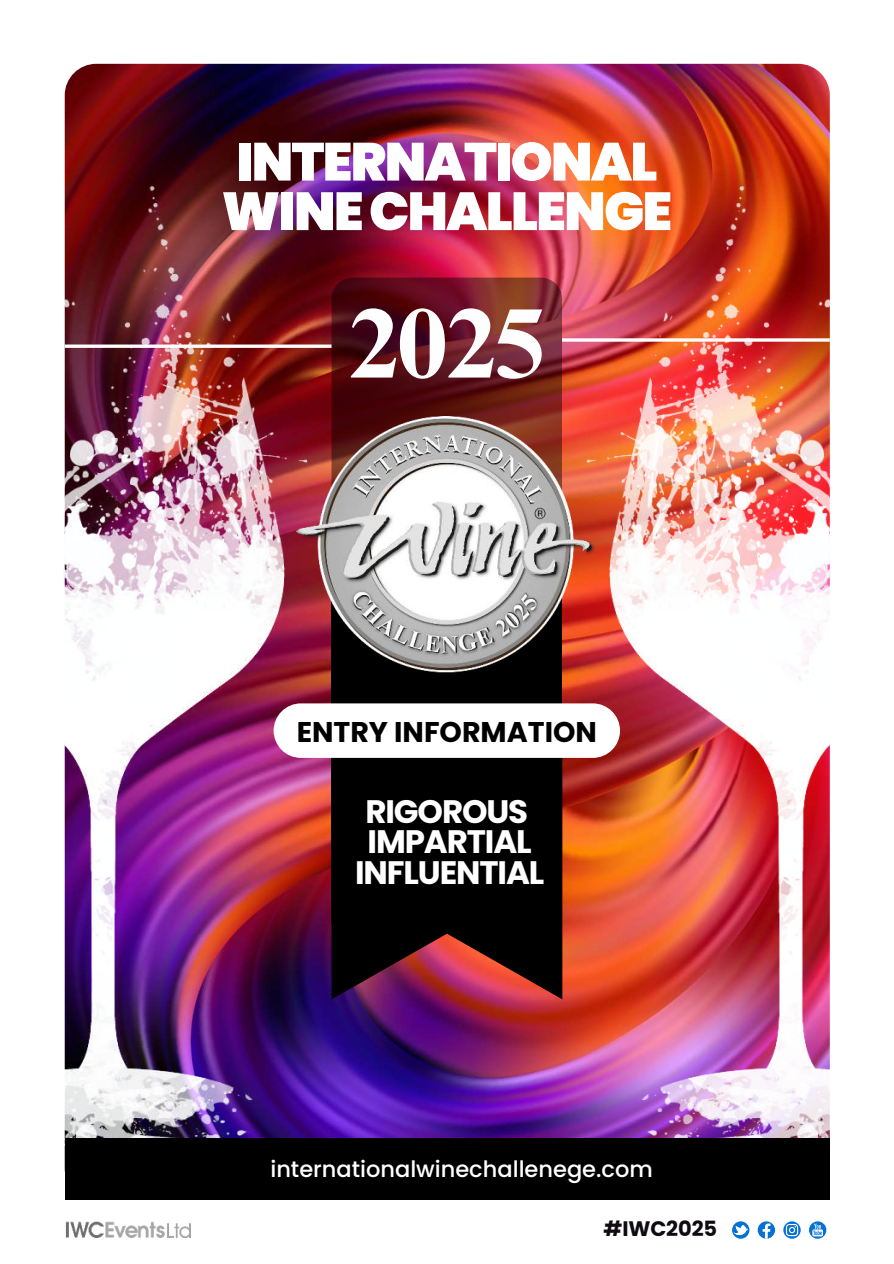
<style>
.page{position:relative;width:894px;height:1264px;background:#fff}
.page>*{position:absolute;margin:0;border:0;box-sizing:border-box;transform-origin:0 0}
.t1{font:700 99px "Times NRMT Pro";color:#fefefe}
.t2{font:900 53.55px/49.5px "Poppins";letter-spacing:-.035em;color:#fff}
.t3{font:700 32.55px/30.5px "Poppins";letter-spacing:-.035em;color:#fff;text-align:center}
.t4{font:700 28.5px "Poppins";color:#000}
.t5{font:500 22.5px "Poppins";color:#fff}
.t6{font:700 21px "Poppins";letter-spacing:-.005em;color:#100b13}
</style>
<div class="page">
<img style="left:65px;top:64px;width:764px;height:1135px;border-radius:32px">
<svg style="left:331px;top:923px;width:231px;height:76px;background:#4e1622"></svg>
<div style="left:331px;top:508px;width:231px;height:415px;background:#000"></div>
<svg style="left:331px;top:277px;width:231px;height:288px;background:#60151c"></svg>
<img style="left:64px;top:186px;width:244px;height:972px">
<img style="left:586px;top:186px;width:243px;height:951px">
<div style="left:65px;top:1137px;width:764px;height:62px;background:#000"></div>
<img style="left:296px;top:416px;width:300px;height:256px">
<svg style="left:65px;top:344px;width:266px;height:4px"></svg>
<svg style="left:562px;top:338px;width:267px;height:4px"></svg>
<div style="left:273px;top:703px;width:347px;height:55px;background:#fff;border-radius:27px"></div>
<svg style="left:731px;top:1221px;width:18px;height:17px"></svg>
<svg style="left:733px;top:1224px;width:14px;height:10px"></svg>
<svg style="left:757px;top:1221px;width:17px;height:17px"></svg>
<svg style="left:762px;top:1223px;width:8px;height:15px"></svg>
<svg style="left:783px;top:1221px;width:17px;height:17px"></svg>
<svg style="left:785px;top:1223px;width:12px;height:13px"></svg>
<svg style="left:808px;top:1221px;width:18px;height:17px"></svg>
<svg style="left:812px;top:1223px;width:10px;height:13px"></svg>
<img style="left:65px;top:1221px;width:126px;height:17px">
<h2 class="t2" style="left:221px;top:137px;width:452px">INTERNATIONAL<br>WINE CHALLENGE</h2>
<h1 class="t1" style="left:349px;top:283px;width:197px">2025</h1>
<p class="t4" style="left:296px;top:715px;width:302px">ENTRY INFORMATION</p>
<h3 class="t3" style="left:355px;top:796px;width:191px">RIGOROUS<br>IMPARTIAL<br>INFLUENTIAL</h3>
<p class="t5" style="left:270px;top:1155px;width:384px">internationalwinechallenege.com</p>
<p class="t6" style="left:603px;top:1216px;width:115px">#IWC2025</p>
</div>
